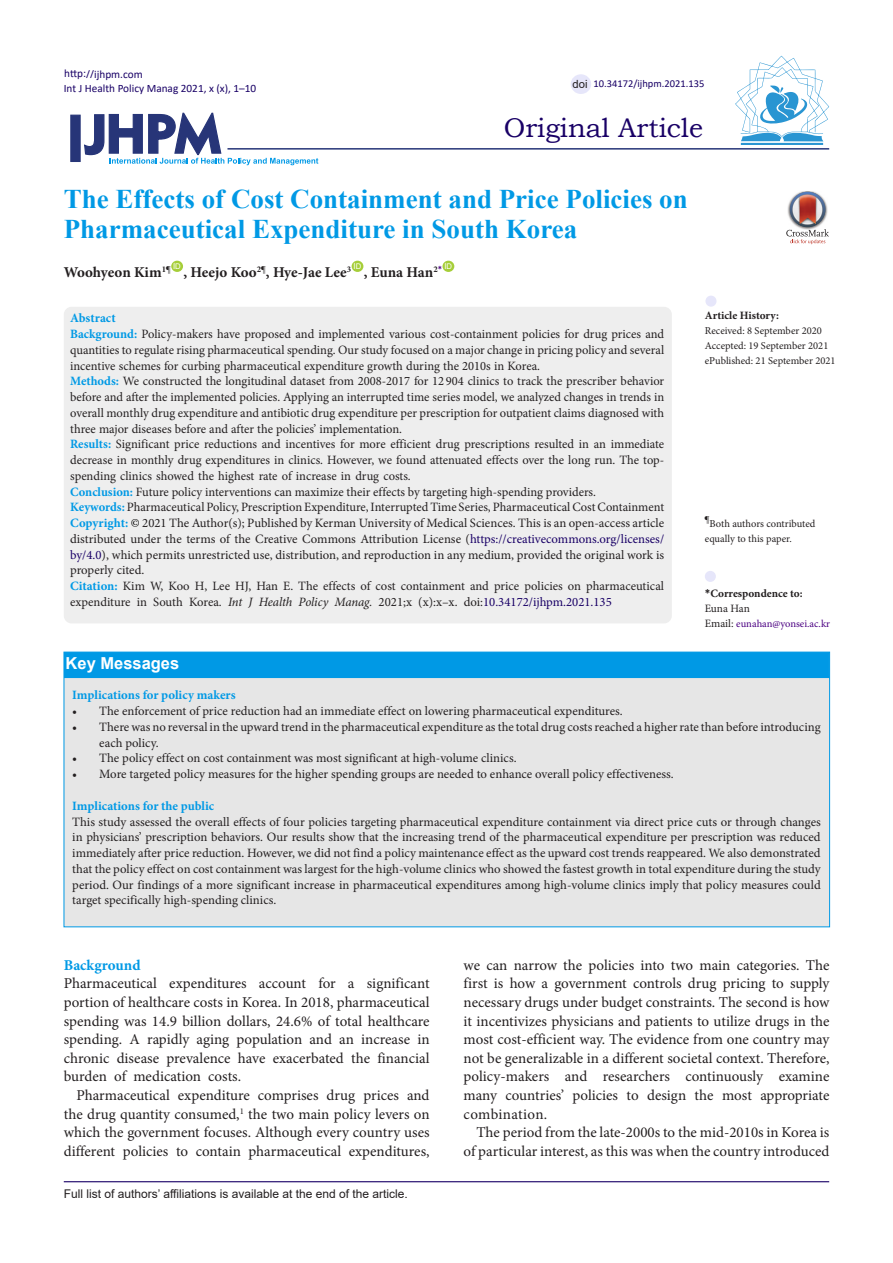
<style>
.page{position:relative;width:893px;height:1263px;background:#fff}
.page>*{position:absolute;margin:0;border:0;box-sizing:border-box;transform-origin:0 0}
.Default{font:700 27px/30px "Times New Roman";color:#0099e5}
.t1{font:27px "Bookman Old Style";color:#190066}
.t2{font:700 16.5px "Arial";color:#fff}
.t3{font:15px/18.6px "Minion Pro";color:#231f20;text-align:justify}
.Default-2{font:700 15px "Minion Pro";letter-spacing:-.005em;color:#231f20}
.t4{font:700 15px "Minion Pro";color:#0099e5}
.Default-3{font:12.75px/15.8px "Minion Pro";color:#231f20;text-align:justify}
.Default-4{font:700 12.75px "Minion Pro";color:#0099e5}
.t5{font:12px "Arial";color:#231f20}
.t6{font:11.25px "Calibri";color:#190066}
.t7{font:700 11.25px "Minion Pro";color:#231f20}
.t8{font:11.25px "Minion Pro";letter-spacing:-.01em;color:#231f20}
.t9{font:11.25px "Arial";color:#231f20}
.t10{font:10.5px/15px "Minion Pro";color:#231f20}
.t11{font:10.5px "Minion Pro";color:#4b0082}
.t12{font:10.5px "Calibri";color:#190066}
.t13{font:700 8.7px "Times New Roman";color:#231f20}
.t14{font:7.8px "Arial";color:#fff}
.s1{font-weight:700;color:#0099e5}
.s2{color:#000}
.s3{color:#190066}
.s4{font-style:italic}
.s5{font-family:"Calibri"}
.s6{font-size:11.25px;color:#231f20}
</style>
<div class="page">
<svg style="left:84px;top:112px;width:234px;height:53px"></svg>
<div style="left:70px;top:115px;width:11px;height:47px;background:#273578;border:1px solid #273578"></div>
<div style="left:171px;top:261px;width:12px;height:11px;background:#a6ce39;border-radius:50%"></div>
<div style="left:352px;top:261px;width:11px;height:11px;background:#a6ce39;border-radius:50%"></div>
<div style="left:442px;top:261px;width:12px;height:11px;background:#a6ce39;border-radius:50%"></div>
<hr style="left:227px;top:148px;width:602px;height:2px;background:#273578">
<div style="left:64px;top:307px;width:608px;height:316px;background:#eee;border-radius:8px"></div>
<div style="left:705px;top:571px;width:11px;height:11px;background:#e6e6fa;border-radius:50%"></div>
<div style="left:705px;top:296px;width:11px;height:11px;background:#e6e6fa;border-radius:50%"></div>
<hr style="left:64px;top:1181px;width:765px;height:1px;background:#190066">
<hr style="left:741px;top:143px;width:82px;height:2px;background:#2995d2">
<svg style="left:735px;top:56px;width:94px;height:85px"></svg>
<div style="left:571px;top:74px;width:20px;height:20px;background:#e6e6fa;border-radius:50%"></div>
<img style="left:801px;top:191px;width:13px;height:1px">
<svg style="left:786px;top:192px;width:43px;height:52px"></svg>
<div style="left:64px;top:652px;width:766px;height:275px;background:#e6e6e6"></div>
<div style="left:64px;top:652px;width:766px;height:26px;background:#0099e5"></div>
<p class="t6" style="left:64px;top:66px;width:80px">http://ijhpm.com</p>
<p class="t6" style="left:64px;top:81px;width:194px">Int J Health Policy Manag 2021, x (x), 1–10</p>
<p class="t9" style="left:573px;top:76px;width:17px">doi</p>
<p class="t12" style="left:593px;top:76px;width:112px">10.34172/ijhpm.2021.135</p>
<p class="t1" style="left:504px;top:110px;width:201px">Original Article</p>
<p class="Default" style="left:64px;top:183px;width:625px">The Effects of Cost Containment and Price Policies on<br>Pharmaceutical Expenditure in South Korea</p>
<p class="Default-2" style="left:64px;top:262px;width:108px">Woohyeon Kim<sup>1</sup><sup>¶</sup></p>
<p class="t14" style="left:173px;top:261px;width:9px">ID</p>
<p class="Default-2" style="left:183px;top:262px;width:169px">, Heejo Koo<sup>2</sup><sup>¶</sup>, Hye-Jae Lee<sup>3</sup></p>
<p class="t14" style="left:353px;top:261px;width:9px">ID</p>
<p class="Default-2" style="left:364px;top:262px;width:80px">, Euna Han<sup>2</sup><sup>*</sup></p>
<p class="t14" style="left:444px;top:261px;width:9px">ID</p>
<p class="Default-4" style="left:70px;top:309px;width:47px">Abstract</p>
<p class="Default-3" style="left:70px;top:326px;width:596px"><span class="s1">Background:</span> Policy-makers have proposed and implemented various cost-containment policies for drug prices and quantities to regulate rising pharmaceutical spending. Our study focused on a major change in pricing policy and several incentive schemes for curbing pharmaceutical expenditure growth during the 2010s in Korea.</p>
<p class="Default-3" style="left:70px;top:374px;width:596px"><span class="s1">Methods:</span> We constructed the longitudinal dataset from 2008-2017 for 12 904 clinics to track the prescriber behavior before and after the implemented policies. Applying an interrupted time series model, we analyzed changes in trends in overall monthly drug expenditure and antibiotic drug expenditure per prescription for outpatient claims diagnosed with three major diseases before and after the policies’ implementation.</p>
<p class="Default-3" style="left:70px;top:437px;width:596px"><span class="s1">Results:</span> Significant price reductions and incentives for more efficient drug prescriptions resulted in an immediate decrease in monthly drug expenditures in clinics. However, we found attenuated effects over the long run. The top&shy;spending clinics showed the highest rate of increase in drug costs.</p>
<p class="Default-3" style="left:70px;top:484px;width:527px"><span class="s1">Conclusion:</span> Future policy interventions can maximize their effects by targeting high-spending providers.</p>
<p class="Default-3" style="left:70px;top:500px;width:595px"><span class="s1">Keywords:</span> Pharmaceutical Policy, Prescription Expenditure, Interrupted Time Series, Pharmaceutical Cost Containment</p>
<p class="Default-3" style="left:70px;top:515px;width:596px"><span class="s1">Copyright:</span> <span class="s2">©</span> 2021 The Author(s); Published by Kerman University of Medical Sciences. This is an open-access article distributed under the terms of the Creative Commons Attribution License (<span class="s3">https://creativecommons.org/licenses/ by/4.0</span>), which permits unrestricted use, distribution, and reproduction in any medium, provided the original work is properly cited.</p>
<p class="Default-3" style="left:70px;top:578px;width:595px"><span class="s1">Citation:</span> Kim W, Koo H, Lee HJ, Han E. The effects of cost containment and price policies on pharmaceutical expenditure in South Korea. <span class="s4">Int J Health Policy Manag.</span> 2021;x (x):x–x. doi:<span class="s3">10.34172/ijhpm.2021.135</span></p>
<p class="t7" style="left:705px;top:585px;width:99px"><span class="s5">*</span>Correspondence to:</p>
<p class="t7" style="left:705px;top:307px;width:76px">Article History:</p>
<p class="t10" style="left:705px;top:323px;width:119px">Received: 8 September 2020</p>
<p class="t10" style="left:705px;top:338px;width:125px">Accepted: 19 September 2021</p>
<p class="t10" style="left:705px;top:353px;width:132px">ePublished: 21 September 2021</p>
<p class="t13" style="left:705px;top:513px;width:6px">¶</p>
<p class="t10" style="left:705px;top:516px;width:112px;text-indent:5px">Both authors contributed equally to this paper.</p>
<p class="t8" style="left:705px;top:601px;width:47px">Euna Han</p>
<p class="t11" style="left:705px;top:616px;width:127px"><span class="s6">Email:</span> eunahan@yonsei.ac.kr</p>
<p class="t2" style="left:66px;top:651px;width:115px">Key Messages</p>
<p class="Default-4" style="left:72px;top:686px;width:165px">Implications for policy makers</p>
<p class="Default-3" style="left:72px;top:703px;width:552px">• The enforcement of price reduction had an immediate effect on lowering pharmaceutical expenditures.</p>
<p class="Default-3" style="left:99px;top:719px;width:723px;text-indent:-27px">• There was no reversal in the upward trend in the pharmaceutical expenditure as the total drug costs reached a higher rate than before introducing each policy.</p>
<p class="Default-3" style="left:72px;top:751px;width:446px">• The policy effect on cost containment was most significant at high-volume clinics.</p>
<p class="Default-3" style="left:72px;top:766px;width:603px">• More targeted policy measures for the higher spending groups are needed to enhance overall policy effectiveness.</p>
<p class="Default-4" style="left:72px;top:797px;width:144px">Implications for the public</p>
<p class="Default-3" style="left:72px;top:814px;width:750px">This study assessed the overall effects of four policies targeting pharmaceutical expenditure containment via direct price cuts or through changes in physicians’ prescription behaviors. Our results show that the increasing trend of the pharmaceutical expenditure per prescription was reduced immediately after price reduction. However, we did not find a policy maintenance effect as the upward cost trends reappeared. We also demonstrated that the policy effect on cost containment was largest for the high-volume clinics who showed the fastest growth in total expenditure during the study period. Our findings of a more significant increase in pharmaceutical expenditures among high-volume clinics imply that policy measures could target specifically high-spending clinics.</p>
<p class="t4" style="left:64px;top:954px;width:78px">Background</p>
<p class="t3" style="left:64px;top:974px;width:367px">Pharmaceutical expenditures account for a significant portion of healthcare costs in Korea. In 2018, pharmaceutical spending was 14.9 billion dollars, 24.6% of total healthcare spending. A rapidly aging population and an increase in chronic disease prevalence have exacerbated the financial burden of medication costs.</p>
<p class="t3" style="left:64px;top:1086px;width:367px;text-indent:13px">Pharmaceutical expenditure comprises drug prices and the drug quantity consumed,<sup>1</sup> the two main policy levers on which the government focuses. Although every country uses different policies to contain pharmaceutical expenditures,</p>
<p class="t5" style="left:64px;top:1185px;width:346px">Full list of authors’ affiliations is available at the end of the article.</p>
<p class="t3" style="left:464px;top:956px;width:367px">we can narrow the policies into two main categories. The first is how a government controls drug pricing to supply necessary drugs under budget constraints. The second is how it incentivizes physicians and patients to utilize drugs in the most cost-efficient way. The evidence from one country may not be generalizable in a different societal context. Therefore, policy-makers and researchers continuously examine many countries’ policies to design the most appropriate combination.</p>
<p class="t3" style="left:464px;top:1123px;width:367px;text-align:right">The period from the late-2000s to the mid-2010s in Korea is of particular interest, as this was when the country introduced</p>
</div>
